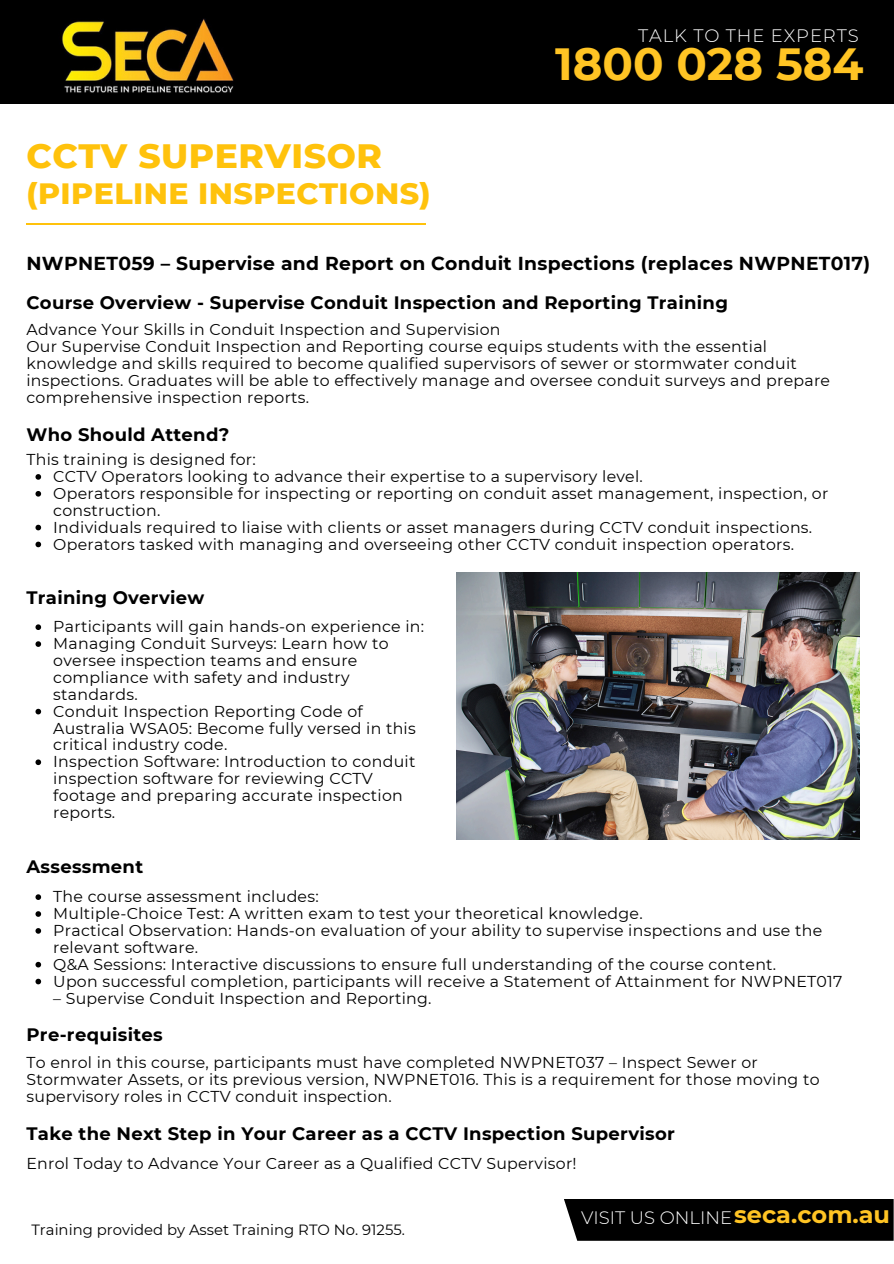
<style>
.page{position:relative;width:894px;height:1264px;background:#fff}
.page>*{position:absolute;margin:0;border:0;box-sizing:border-box;transform-origin:0 0}
.t1{font:700 45px "Montserrat";color:#ffc424}
.t2{font:800 34.5px "Montserrat";letter-spacing:.015em;color:#ffc20c}
.t3{font:800 30px "Montserrat";letter-spacing:.015em;color:#ffc20c}
.t4{font:700 24px "Montserrat";color:#ffc424}
.t5{font:700 18.75px "Montserrat";letter-spacing:.015em;color:#000}
.t6{font:700 18px "Montserrat";letter-spacing:.015em;color:#000}
.t7{font:300 18px "Montserrat";letter-spacing:.05em;color:#fff}
.t8{font:300 18px "Montserrat";color:#fff}
.t9{font:15.75px/16.8px "Montserrat";letter-spacing:.015em;color:#000}
.t10{font:14.85px "Montserrat";color:#000}
</style>
<div class="page">
<div style="left:0;top:0;width:893px;height:104px;background:#000"></div>
<img style="left:42px;top:19px;width:214px;height:76px">
<hr style="left:26px;top:223px;width:400px;height:2px;background:#ffc20c">
<svg style="left:35px;top:624px;width:6px;height:6px"></svg>
<svg style="left:35px;top:641px;width:6px;height:6px"></svg>
<svg style="left:35px;top:708px;width:6px;height:6px"></svg>
<svg style="left:35px;top:759px;width:6px;height:6px"></svg>
<img style="left:456px;top:572px;width:403px;height:267px">
<svg style="left:35px;top:894px;width:6px;height:6px"></svg>
<svg style="left:35px;top:911px;width:6px;height:5px"></svg>
<svg style="left:35px;top:928px;width:6px;height:5px"></svg>
<svg style="left:35px;top:961px;width:6px;height:6px"></svg>
<svg style="left:35px;top:978px;width:6px;height:6px"></svg>
<svg style="left:35px;top:474px;width:6px;height:5px"></svg>
<svg style="left:35px;top:491px;width:6px;height:5px"></svg>
<svg style="left:35px;top:524px;width:6px;height:6px"></svg>
<svg style="left:35px;top:541px;width:6px;height:6px"></svg>
<div style="left:564px;top:1199px;width:329px;height:41px;background:#000"></div>
<h4 class="t2" style="left:26px;top:134px;width:357px">CCTV SUPERVISOR</h4>
<h4 class="t3" style="left:26px;top:175px;width:405px">(PIPELINE INSPECTIONS)</h4>
<h1 class="t7" style="left:638px;top:24px;width:222px">TALK TO THE EXPERTS</h1>
<h1 class="t1" style="left:555px;top:36px;width:310px">1800 028 584</h1>
<h4 class="t5" style="left:26px;top:251px;width:845px">NWPNET059 – Supervise and Report on Conduit Inspections (replaces NWPNET017)</h4>
<p class="t6" style="left:26px;top:292px;width:702px">Course Overview - Supervise Conduit Inspection and Reporting Training</p>
<h4 class="t9" style="left:26px;top:321px;width:475px">Advance Your Skills in Conduit Inspection and Supervision</h4>
<p class="t9" style="left:26px;top:338px;width:804px">Our Supervise Conduit Inspection and Reporting course equips students with the essential knowledge and skills required to become qualified supervisors of sewer or stormwater conduit inspections. Graduates will be able to effectively manage and oversee conduit surveys and prepare comprehensive inspection reports.</p>
<p class="t6" style="left:26px;top:423px;width:204px">Who Should Attend?</p>
<p class="t9" style="left:26px;top:451px;width:231px">This training is designed for:</p>
<p class="t9" style="left:53px;top:468px;width:591px">CCTV Operators looking to advance their expertise to a supervisory level.</p>
<h4 class="t9" style="left:53px;top:485px;width:776px">Operators responsible for inspecting or reporting on conduit asset management, inspection, or construction.</h4>
<p class="t9" style="left:53px;top:518px;width:760px">Individuals required to liaise with clients or asset managers during CCTV conduit inspections.</p>
<h4 class="t9" style="left:53px;top:535px;width:742px">Operators tasked with managing and overseeing other CCTV conduit inspection operators.</h4>
<p class="t6" style="left:26px;top:587px;width:179px">Training Overview</p>
<p class="t9" style="left:53px;top:618px;width:372px">Participants will gain hands-on experience in:</p>
<h4 class="t9" style="left:53px;top:635px;width:337px">Managing Conduit Surveys: Learn how to oversee inspection teams and ensure compliance with safety and industry standards.</h4>
<p class="t9" style="left:53px;top:702px;width:364px">Conduit Inspection Reporting Code of<br>Australia WSA05: Become fully versed in this critical industry code.</p>
<p class="t9" style="left:53px;top:753px;width:363px">Inspection Software: Introduction to conduit inspection software for reviewing CCTV footage and preparing accurate inspection reports.</p>
<p class="t6" style="left:26px;top:855px;width:118px">Assessment</p>
<p class="t9" style="left:53px;top:888px;width:267px">The course assessment includes:</p>
<h4 class="t9" style="left:53px;top:905px;width:590px">Multiple-Choice Test: A written exam to test your theoretical knowledge.</h4>
<p class="t9" style="left:53px;top:921px;width:770px">Practical Observation: Hands-on evaluation of your ability to supervise inspections and use the relevant software.</p>
<p class="t9" style="left:53px;top:955px;width:724px">Q&amp;A Sessions: Interactive discussions to ensure full understanding of the course content.</p>
<p class="t9" style="left:53px;top:972px;width:790px">Upon successful completion, participants will receive a Statement of Attainment for NWPNET017</p>
<p class="t9" style="left:53px;top:989px;width:380px">– Supervise Conduit Inspection and Reporting.</p>
<p class="t6" style="left:26px;top:1024px;width:138px">Pre-requisites</p>
<p class="t9" style="left:26px;top:1053px;width:794px">To enrol in this course, participants must have completed NWPNET037 – Inspect Sewer or<br>Stormwater Assets, or its previous version, NWPNET016. This is a requirement for those moving to supervisory roles in CCTV conduit inspection.</p>
<p class="t6" style="left:26px;top:1122px;width:649px">Take the Next Step in Your Career as a CCTV Inspection Supervisor</p>
<p class="t9" style="left:26px;top:1154px;width:551px">Enrol Today to Advance Your Career as a Qualified CCTV Supervisor!</p>
<h3 class="t10" style="left:31px;top:1220px;width:375px">Training provided by Asset Training RTO No. 91255.</h3>
<h3 class="t8" style="left:581px;top:1206px;width:152px">VISIT US ONLINE</h3>
<h2 class="t4" style="left:734px;top:1200px;width:157px">seca.com.au</h2>
</div>
